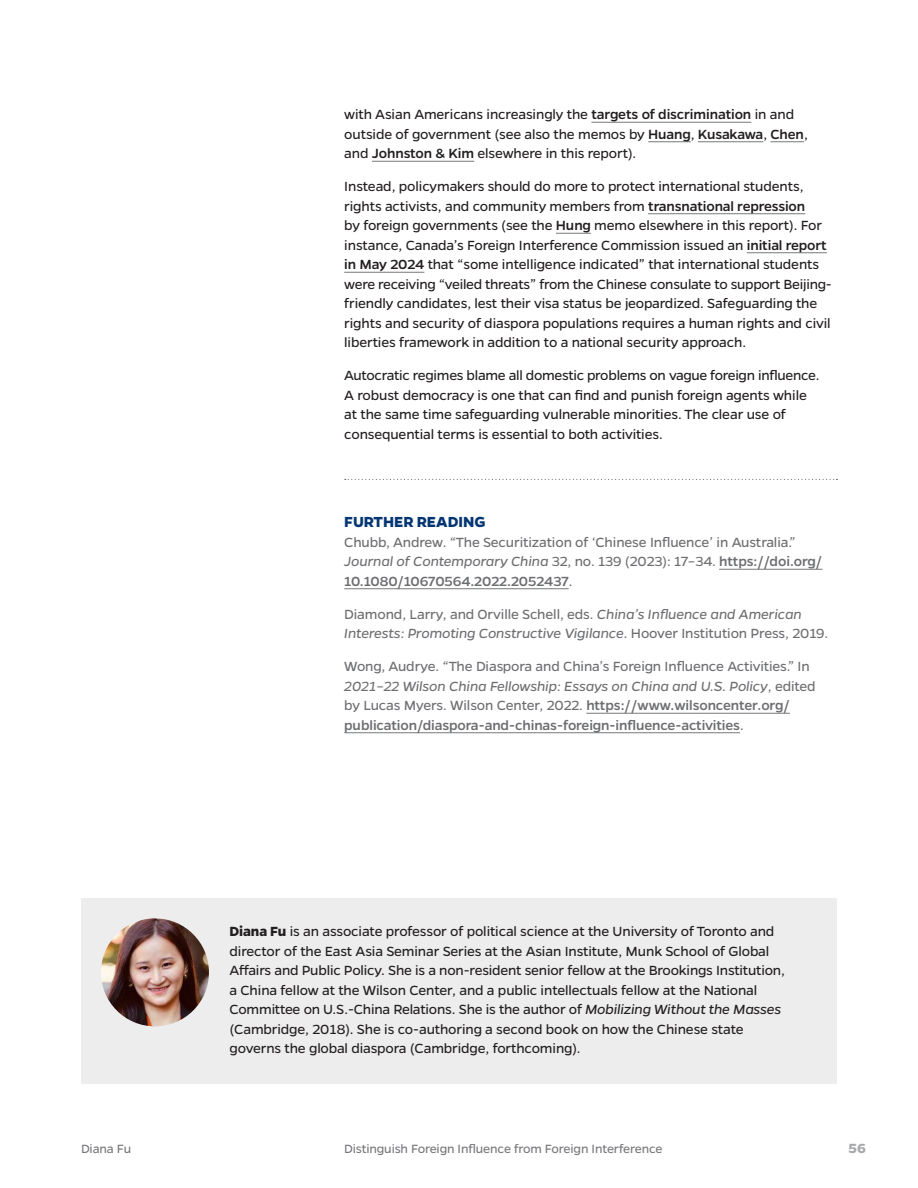
<style>
.page{position:relative;width:918px;height:1188px;background:#fff}
.page>*{position:absolute;margin:0;border:0;box-sizing:border-box;transform-origin:0 0}
.t1{font:700 16.5px "Gentona";letter-spacing:-.005em;color:#043673}
.t2{font:15px/19.5px "Gentona";letter-spacing:-.01em;color:#231f20}
.t3{font:15px/19.5px "Gentona";letter-spacing:-.01em;color:#6d6e71}
.t4{font:italic 15px/19.5px "Gentona";letter-spacing:-.01em;color:#6d6e71}
.t5{font:700 15px "Gentona";color:#a7a9ac}
.t6{font:13.5px "Gentona";letter-spacing:-.01em;color:#77787b}
.s1{font-weight:500}
.s2{font-style:italic}
.s3{font-style:normal}
.s4{font-weight:700}
</style>
<div class="page">
<hr style="left:591px;top:122px;width:160px;height:1px;background:#77787b">
<hr style="left:648px;top:141px;width:43px;height:1px;background:#77787b">
<hr style="left:698px;top:141px;width:65px;height:1px;background:#77787b">
<hr style="left:771px;top:141px;width:33px;height:1px;background:#77787b">
<hr style="left:372px;top:161px;width:102px;height:1px;background:#77787b">
<hr style="left:648px;top:213px;width:157px;height:1px;background:#77787b">
<hr style="left:556px;top:233px;width:35px;height:1px;background:#77787b">
<hr style="left:747px;top:252px;width:80px;height:1px;background:#77787b">
<hr style="left:344px;top:272px;width:80px;height:1px;background:#77787b">
<svg style="left:345px;top:479px;width:492px;height:1px"></svg>
<hr style="left:719px;top:569px;width:103px;height:1px;background:#77787b">
<hr style="left:344px;top:588px;width:225px;height:1px;background:#77787b">
<hr style="left:586px;top:713px;width:204px;height:1px;background:#77787b">
<hr style="left:344px;top:732px;width:396px;height:1px;background:#77787b">
<div style="left:81px;top:898px;width:756px;height:185px;background:#ededee"></div>
<img style="left:101px;top:918px;width:108px;height:108px;border-radius:54px">
<p class="t2" style="left:344px;top:105px;width:465px">with Asian Americans increasingly the <span class="s1">targets of discrimination</span> in and outside of government (see also the memos by <span class="s1">Huang</span>, <span class="s1">Kusakawa</span>, <span class="s1">Chen</span>, and <span class="s1">Johnston &amp; Kim</span> elsewhere in this report).</p>
<p class="t2" style="left:344px;top:177px;width:489px">Instead, policymakers should do more to protect international students, rights activists, and community members from <span class="s1">transnational repression<br></span>by foreign governments (see the <span class="s1">Hung</span> memo elsewhere in this report). For instance, Canada’s Foreign Interference Commission issued an <span class="s1">initial report in May 2024</span> that “some intelligence indicated” that international students were receiving “veiled threats” from the Chinese consulate to support Beijing&shy;friendly candidates, lest their visa status be jeopardized. Safeguarding the rights and security of diaspora populations requires a human rights and civil liberties framework in addition to a national security approach.</p>
<p class="t2" style="left:344px;top:366px;width:477px">Autocratic regimes blame all domestic problems on vague foreign influence.<br>A robust democracy is one that can find and punish foreign agents while at the same time safeguarding vulnerable minorities. The clear use of consequential terms is essential to both activities.</p>
<p class="t1" style="left:344px;top:513px;width:143px">FURTHER READING</p>
<p class="t3" style="left:344px;top:532px;width:480px">Chubb, Andrew. “The Securitization of ‘Chinese Influence’ in Australia.”<br><span class="s2">Journal of Contemporary China</span> 32, no. 139 (2023): 17–34. <span class="s1">https://doi.org/<br>10.1080/10670564.2022.2052437</span>.</p>
<p class="t4" style="left:344px;top:604px;width:485px"><span class="s3">Diamond, Larry, and Orville Schell, eds.</span> China’s Influence and American<br>Interests: Promoting Constructive Vigilance<span class="s3">. Hoover Institution Press, 2019.</span></p>
<p class="t3" style="left:344px;top:657px;width:473px">Wong, Audrye. “The Diaspora and China’s Foreign Influence Activities.” In <span class="s2">2021–22 Wilson China Fellowship: Essays on China and U.S. Policy</span>, edited by Lucas Myers. Wilson Center, 2022. <span class="s1">https://www.wilsoncenter.org/ publication/diaspora-and-chinas-foreign-influence-activities</span>.</p>
<p class="t2" style="left:230px;top:921px;width:557px"><span class="s4">Diana Fu</span> is an associate professor of political science at the University of Toronto and director of the East Asia Seminar Series at the Asian Institute, Munk School of Global Affairs and Public Policy. She is a non-resident senior fellow at the Brookings Institution, a China fellow at the Wilson Center, and a public intellectuals fellow at the National Committee on U.S.-China Relations. She is the author of <span class="s2">Mobilizing Without the Masses </span>(Cambridge, 2018). She is co-authoring a second book on how the Chinese state governs the global diaspora (Cambridge, forthcoming).</p>
<p class="t6" style="left:81px;top:1141px;width:52px">Diana Fu</p>
<p class="t6" style="left:344px;top:1141px;width:320px">Distinguish Foreign Influence from Foreign Interference</p>
<p class="t5" style="left:849px;top:1140px;width:19px">56</p>
</div>
